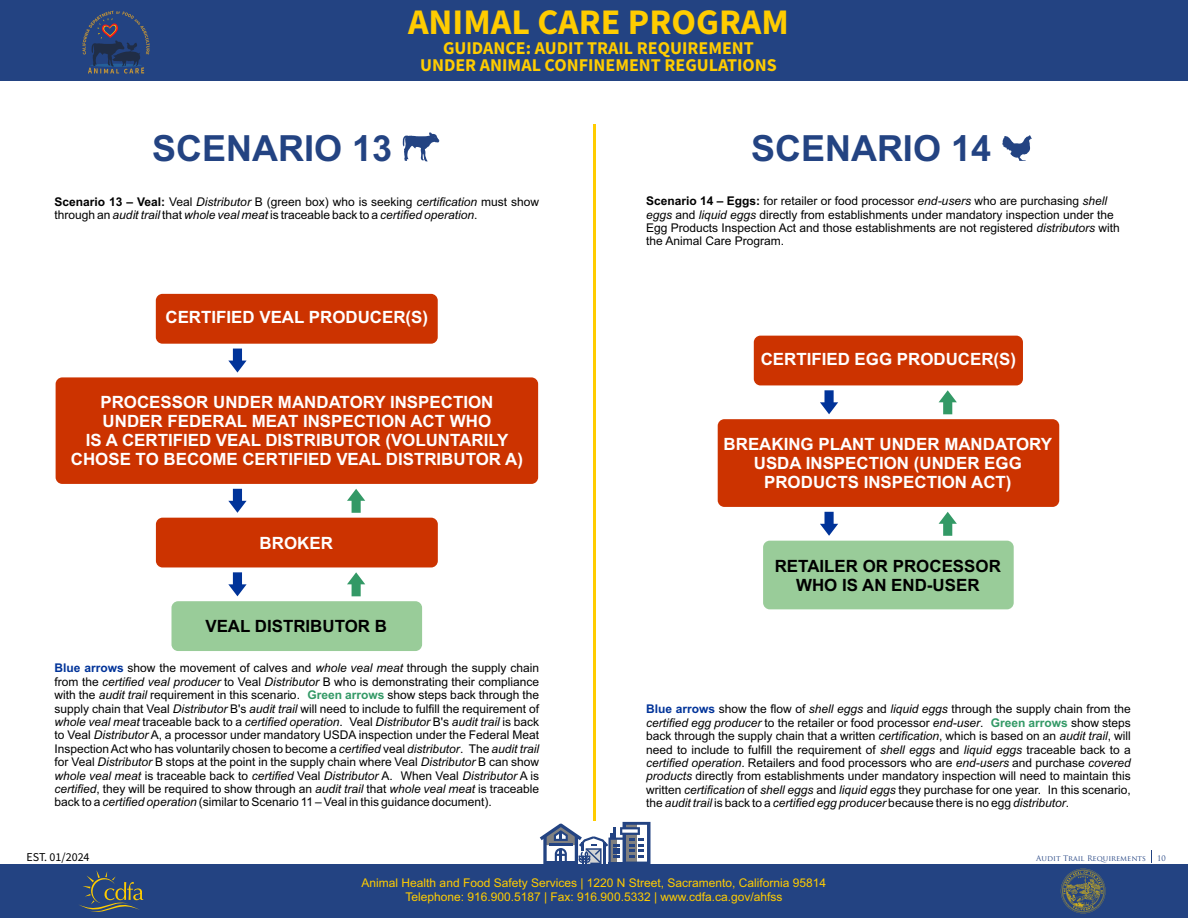
<style>
.page{position:relative;width:1188px;height:918px;background:#fff}
.page>*{position:absolute;margin:0;border:0;box-sizing:border-box;transform-origin:0 0}
.t1{font:700 36px "Arial";color:#234382}
.t2{font:700 36px "Source Sans Pro";color:#fc0}
.t3{font:700 18px/16.5px "Source Sans Pro";color:#fc0;text-align:center}
.t4{font:700 16.95px/18.9px "Arial";color:#fff;text-align:center}
.t5{font:700 16.95px/18.9px "Arial";color:#000;text-align:center}
.t6{font:12px/13.4px "Arial";color:#000}
.t7{font:12px/13.4px "Arial";color:#fc0;text-align:center}
.t8{font:12px "Source Sans Pro";color:#000}
.t9{font:7.5px "Trajan Pro";color:#234382}
.s1{font-weight:700}
.s2{font-style:italic}
.s3{font-weight:700;color:#039}
.s4{font-weight:700;color:#396}
</style>
<div class="page">
<div style="left:0;top:864px;width:1188px;height:54px;background:#234382"></div>
<div style="left:0;top:0;width:1188px;height:81px;background:#234382"></div>
<svg style="left:79px;top:870px;width:64px;height:42px"></svg>
<svg style="left:1061px;top:869px;width:45px;height:44px"></svg>
<svg style="left:82px;top:11px;width:68px;height:63px"></svg>
<hr style="left:593px;top:125px;width:2px;height:696px;background:#fc0">
<svg style="left:540px;top:822px;width:111px;height:42px"></svg>
<div style="left:763px;top:541px;width:251px;height:68px;background:#9c9;border-radius:7px"></div>
<div style="left:754px;top:336px;width:269px;height:49px;background:#c30;border-radius:7px"></div>
<svg style="left:820px;top:390px;width:18px;height:24px"></svg>
<svg style="left:939px;top:390px;width:18px;height:24px"></svg>
<svg style="left:939px;top:512px;width:18px;height:24px"></svg>
<svg style="left:820px;top:512px;width:18px;height:24px"></svg>
<div style="left:718px;top:419px;width:341px;height:88px;background:#c30;border-radius:7px"></div>
<div style="left:171px;top:601px;width:251px;height:50px;background:#9c9;border-radius:7px"></div>
<div style="left:156px;top:294px;width:282px;height:50px;background:#c30;border-radius:7px"></div>
<div style="left:156px;top:518px;width:282px;height:49px;background:#c30;border-radius:7px"></div>
<svg style="left:228px;top:349px;width:19px;height:24px"></svg>
<svg style="left:228px;top:489px;width:19px;height:24px"></svg>
<svg style="left:347px;top:489px;width:18px;height:24px"></svg>
<svg style="left:347px;top:572px;width:18px;height:24px"></svg>
<svg style="left:228px;top:572px;width:19px;height:24px"></svg>
<div style="left:56px;top:377px;width:482px;height:107px;background:#c30;border-radius:7px"></div>
<svg style="left:1151px;top:850px;width:1px;height:13px"></svg>
<svg style="left:1002px;top:135px;width:30px;height:26px"></svg>
<svg style="left:403px;top:132px;width:36px;height:29px"></svg>
<h1 class="t2" style="left:408px;top:7px;width:382px">ANIMAL CARE PROGRAM</h1>
<p class="t3" style="left:420px;top:41px;width:358px">GUIDANCE: AUDIT TRAIL REQUIREMENT<br>UNDER ANIMAL CONFINEMENT REGULATIONS</p>
<h1 class="t1" style="left:152px;top:135px;width:242px">SCENARIO 13</h1>
<p class="t6" style="left:55px;top:196px;width:486px"><span class="s1">Scenario 13 – Veal:</span> Veal <span class="s2">Distributor</span> B (green box) who is seeking <span class="s2">certification</span> must show through an <span class="s2">audit trail</span> that <span class="s2">whole veal meat</span> is traceable back to a <span class="s2">certified operation</span>.</p>
<h1 class="t1" style="left:751px;top:135px;width:242px">SCENARIO 14</h1>
<p class="t6" style="left:646px;top:195px;width:475px"><span class="s1">Scenario 14 – Eggs:</span> for retailer or food processor <span class="s2">end-users</span> who are purchasing <span class="s2">shell eggs</span> and <span class="s2">liquid eggs</span> directly from establishments under mandatory inspection under the Egg Products Inspection Act and those establishments are not registered <span class="s2">distributors</span> with the Animal Care Program.</p>
<p class="t4" style="left:165px;top:309px;width:264px">CERTIFIED VEAL PRODUCER(S)</p>
<p class="t4" style="left:71px;top:395px;width:454px">PROCESSOR UNDER MANDATORY INSPECTION UNDER FEDERAL MEAT INSPECTION ACT WHO<br>IS A CERTIFIED VEAL DISTRIBUTOR (VOLUNTARILY CHOSE TO BECOME CERTIFIED VEAL DISTRIBUTOR A)</p>
<p class="t4" style="left:761px;top:351px;width:257px">CERTIFIED EGG PRODUCER(S)</p>
<p class="t4" style="left:724px;top:436px;width:330px">BREAKING PLANT UNDER MANDATORY<br>USDA INSPECTION (UNDER EGG<br>PRODUCTS INSPECTION ACT)</p>
<p class="t4" style="left:260px;top:535px;width:75px">BROKER</p>
<p class="t5" style="left:205px;top:618px;width:183px">VEAL DISTRIBUTOR B</p>
<p class="t6" style="left:55px;top:663px;width:486px;text-align:justify"><span class="s3">Blue arrows</span> show the movement of calves and <span class="s2">whole veal meat</span> through the supply chain from the <span class="s2">certified veal producer</span> to Veal <span class="s2">Distributor</span> B who is demonstrating their compliance with the <span class="s2">audit trail</span> requirement in this scenario. <span class="s4">Green arrows</span> show steps back through the supply chain that Veal <span class="s2">Distributor</span> B's <span class="s2">audit trail</span> will need to include to fulfill the requirement of <span class="s2">whole veal meat</span> traceable back to a <span class="s2">certified operation</span>. Veal <span class="s2">Distributor</span> B's <span class="s2">audit trail</span> is back to Veal <span class="s2">Distributor</span> A, a processor under mandatory USDA inspection under the Federal Meat Inspection Act who has voluntarily chosen to become a <span class="s2">certified</span> veal <span class="s2">distributor</span>. The <span class="s2">audit trail </span>for Veal <span class="s2">Distributor</span> B stops at the point in the supply chain where Veal <span class="s2">Distributor</span> B can show <span class="s2">whole veal meat</span> is traceable back to <span class="s2">certified</span> Veal <span class="s2">Distributor</span> A. When Veal <span class="s2">Distributor</span> A is <span class="s2">certified</span>, they will be required to show through an <span class="s2">audit trail</span> that <span class="s2">whole veal meat</span> is traceable back to a <span class="s2">certified operation</span> (similar to Scenario 11 – Veal in this guidance document).</p>
<p class="t5" style="left:775px;top:558px;width:228px">RETAILER OR PROCESSOR<br>WHO IS AN END-USER</p>
<p class="t6" style="left:646px;top:704px;width:486px;text-align:justify"><span class="s3">Blue arrows</span> show the flow of <span class="s2">shell eggs</span> and <span class="s2">liquid eggs</span> through the supply chain from the <span class="s2">certified egg producer</span> to the retailer or food processor <span class="s2">end-user</span>. <span class="s4">Green arrows</span> show steps back through the supply chain that a written <span class="s2">certification</span>, which is based on an <span class="s2">audit trail</span>, will need to include to fulfill the requirement of <span class="s2">shell eggs</span> and <span class="s2">liquid eggs</span> traceable back to a <span class="s2">certified operation</span>. Retailers and food processors who are <span class="s2">end-users</span> and purchase <span class="s2">covered products</span> directly from establishments under mandatory inspection will need to maintain this written <span class="s2">certification</span> of <span class="s2">shell eggs</span> and <span class="s2">liquid eggs</span> they purchase for one year. In this scenario, the <span class="s2">audit trail</span> is back to a <span class="s2">certified egg producer</span> because there is no egg <span class="s2">distributor</span>.</p>
<p class="t8" style="left:27px;top:852px;width:65px">EST. 01/2024</p>
<p class="t7" style="left:362px;top:878px;width:466px">Animal Health and Food Safety Services | 1220 N Street, Sacramento, California 95814<br>Telephone: 916.900.5187 | Fax: 916.900.5332 | www.cdfa.ca.gov/ahfss</p>
<p class="t9" style="left:1036px;top:855px;width:111px">Audit Trail Requirements</p>
<p class="t9" style="left:1157px;top:855px;width:10px">10</p>
</div>
